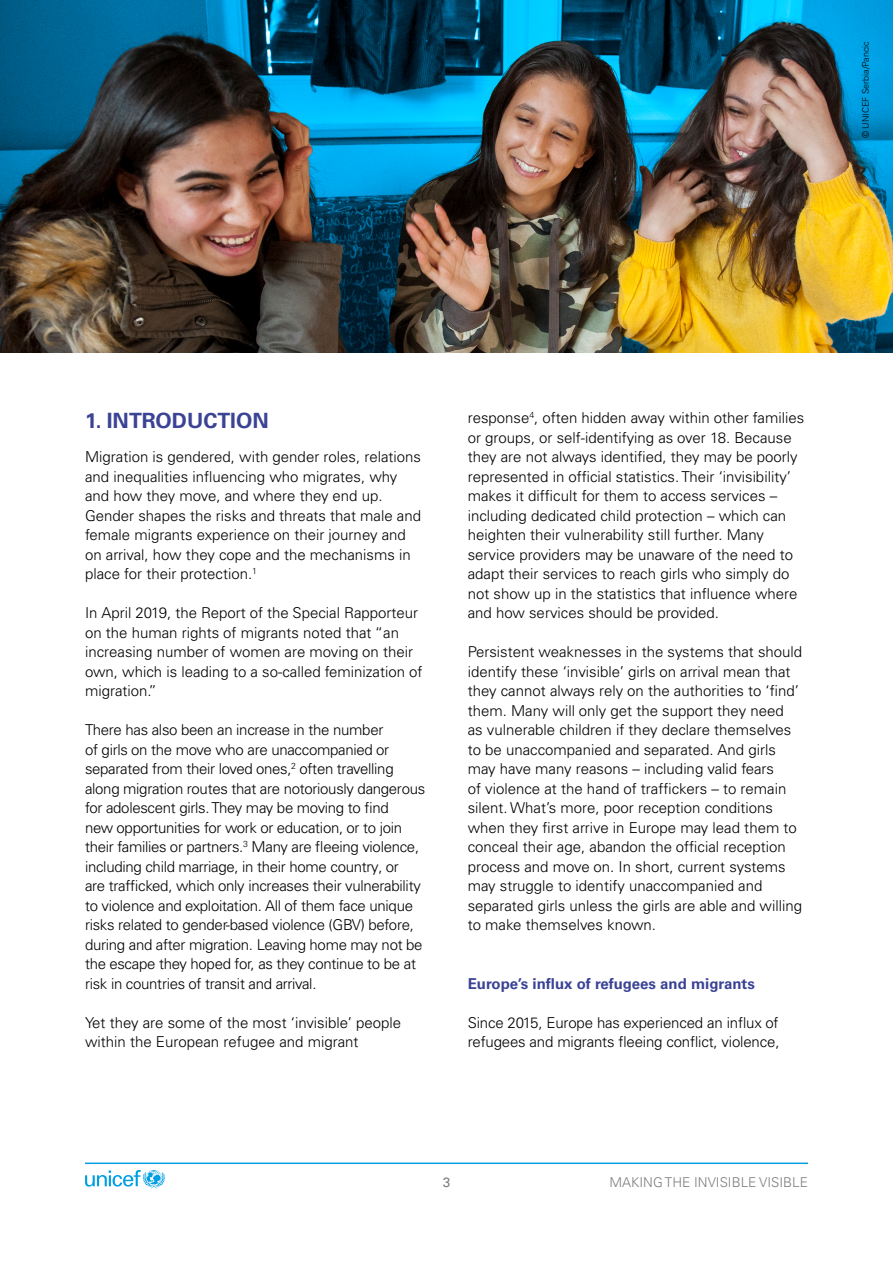
<style>
.page{position:relative;width:893px;height:1263px;background:#fff}
.page>*{position:absolute;margin:0;border:0;box-sizing:border-box;transform-origin:0 0}
.t1{font:700 21px "Univers LT Pro 65";color:#3b4395}
.t2{font:300 15px/19.5px "Univers LT Pro 45";color:#000}
.t3{font:300 15px/19.5px "Univers LT Pro 45";letter-spacing:-.02em;color:#000}
.t4{font:700 15px "Univers LT Pro 65";color:#3b4395}
.t5{font:300 13.5px "Univers LT Pro 45";color:#7f7b7d}
.t6{font:13.5px "Univers LT Std";color:#7f7b7d}
.t7{font:300 9px "Univers LT Pro 45";color:#000}
</style>
<div class="page">
<img style="left:0;top:0;width:893px;height:353px">
<svg style="left:85px;top:1170px;width:80px;height:18px"></svg>
<hr style="left:85px;top:1162px;width:723px;height:2px;background:#009fe3">
<p class="t7" style="left:860px;top:138px;width:99px;rotate:-90deg">© UNICEF Serbia/Pancic</p>
<h1 class="t1" style="left:85px;top:408px;width:185px">1. INTRODUCTION</h1>
<p class="t2" style="left:85px;top:447px;width:337px">Migration is gendered, with gender roles, relations and inequalities influencing who migrates, why and how they move, and where they end up.<br>Gender shapes the risks and threats that male and female migrants experience on their journey and on arrival, how they cope and the mechanisms in place for their protection.<sup>1</sup></p>
<p class="t2" style="left:85px;top:603px;width:339px">In April 2019, the Report of the Special Rapporteur on the human rights of migrants noted that “an increasing number of women are moving on their own, which is leading to a so-called feminization of migration.”</p>
<p class="t3" style="left:85px;top:720px;width:342px">There has also been an increase in the number<br>of girls on the move who are unaccompanied or separated from their loved ones,<sup>2</sup> often travelling along migration routes that are notoriously dangerous for adolescent girls. They may be moving to find<br>new opportunities for work or education, or to join their families or partners.<sup>3</sup> Many are fleeing violence, including child marriage, in their home country, or<br>are trafficked, which only increases their vulnerability to violence and exploitation. All of them face unique risks related to gender-based violence (GBV) before, during and after migration. Leaving home may not be the escape they hoped for, as they continue to be at risk in countries of transit and arrival.</p>
<p class="t2" style="left:85px;top:1013px;width:318px">Yet they are some of the most ‘invisible’ people within the European refugee and migrant</p>
<p class="t2" style="left:468px;top:408px;width:338px">response<sup>4</sup>, often hidden away within other families or groups, or self-identifying as over 18. Because they are not always identified, they may be poorly represented in official statistics. Their ‘invisibility’ makes it difficult for them to access services – including dedicated child protection – which can heighten their vulnerability still further. Many service providers may be unaware of the need to adapt their services to reach girls who simply do not show up in the statistics that influence where and how services should be provided.</p>
<p class="t2" style="left:468px;top:642px;width:336px">Persistent weaknesses in the systems that should identify these ‘invisible’ girls on arrival mean that they cannot always rely on the authorities to ‘find’ them. Many will only get the support they need as vulnerable children if they declare themselves to be unaccompanied and separated. And girls may have many reasons – including valid fears<br>of violence at the hand of traffickers – to remain silent. What’s more, poor reception conditions when they first arrive in Europe may lead them to conceal their age, abandon the official reception process and move on. In short, current systems may struggle to identify unaccompanied and separated girls unless the girls are able and willing to make themselves known.</p>
<p class="t4" style="left:468px;top:975px;width:289px">Europe’s influx of refugees and migrants</p>
<p class="t2" style="left:468px;top:1013px;width:313px">Since 2015, Europe has experienced an influx of refugees and migrants fleeing conflict, violence,</p>
<p class="t6" style="left:443px;top:1174px;width:9px">3</p>
<p class="t5" style="left:609px;top:1173px;width:200px">MAKING THE INVISIBLE VISIBLE</p>
</div>
